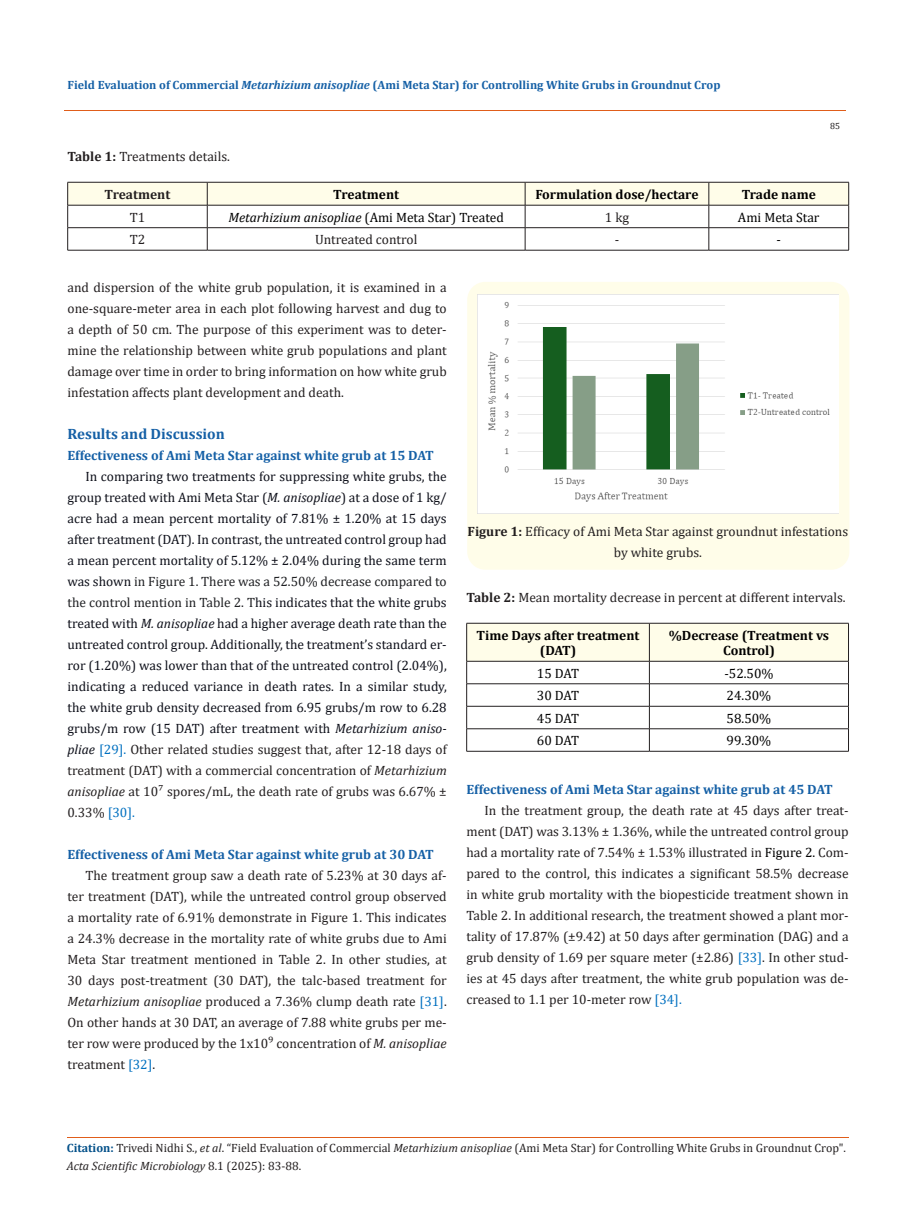
<style>
.page{position:relative;width:917px;height:1224px;background:#fff}
.page>*{position:absolute;margin:0;border:0;box-sizing:border-box;transform-origin:0 0}
.List_Paragraph{font:700 15px "Cambria";color:#1560a6}
.t1{font:13.5px/21px "Cambria";color:#231f20;text-align:justify}
.t2{font:13.5px/21px "Cambria";color:#0e101a;text-align:justify}
.List_Paragraph-2{font:700 13.5px "Cambria";color:#1560a6}
.Default{font:700 13.5px/15.5px "Cambria";color:#000;text-align:center}
.Default-2{font:13.5px "Cambria";color:#000}
.Default-3{font:italic 13.5px "Cambria";color:#000}
.t3{font:700 13.5px "Cambria";color:#231f20}
.t4{font:12px/18px "Cambria";color:#231f20}
.t5{font:700 12px "Cambria";color:#1560a6}
.t6{font:9px "Cambria";color:#231f20}
.s1{font-style:italic}
.s2{font-weight:700}
.s3{font-style:normal}
.s4{color:#202124}
.s5{color:#0070c0}
.s6{color:#231f20}
.s7{font-style:italic;color:#231f20}
.s8{color:#000}
.s9{color:#222}
.s10{font-weight:700;color:#035089}
</style>
<div class="page">
<hr style="left:64px;top:110px;width:782px;height:1px;background:#e05d1a">
<svg style="left:67px;top:182px;width:782px;height:68px"></svg>
<hr style="left:67px;top:250px;width:140px;height:1px;background:#231f20">
<hr style="left:207px;top:250px;width:318px;height:1px;background:#231f20">
<hr style="left:525px;top:250px;width:183px;height:1px;background:#231f20">
<hr style="left:708px;top:250px;width:140px;height:1px;background:#231f20">
<div style="left:467px;top:282px;width:382px;height:288px;background:#fffde9;border-radius:18px"></div>
<img style="left:478px;top:294px;width:361px;height:219px">
<svg style="left:466px;top:623px;width:383px;height:128px"></svg>
<hr style="left:466px;top:751px;width:183px;height:1px;background:#231f20">
<hr style="left:649px;top:751px;width:199px;height:1px;background:#231f20">
<hr style="left:67px;top:1138px;width:781px;height:1px;background:#e05d1a">
<p class="t5" style="left:67px;top:76px;width:654px">Field Evaluation of Commercial <span class="s1">Metarhizium anisopliae</span> (Ami Meta Star) for Controlling White Grubs in Groundnut Crop</p>
<p class="t6" style="left:830px;top:120px;width:11px">85</p>
<p class="t1" style="left:67px;top:146px;width:164px"><span class="s2">Table 1:</span> Treatments details.</p>
<p class="t3" style="left:105px;top:185px;width:67px">Treatment</p>
<p class="Default" style="left:333px;top:186px;width:67px">Treatment</p>
<p class="Default" style="left:535px;top:186px;width:164px">Formulation dose/hectare</p>
<p class="Default" style="left:741px;top:186px;width:76px">Trade name</p>
<p class="t1" style="left:130px;top:207px;width:17px">T1</p>
<p class="Default-3" style="left:228px;top:208px;width:277px">Metarhizium anisopliae <span class="s3">(Ami Meta Star) Treated</span></p>
<p class="t1" style="left:605px;top:207px;width:26px">1 kg</p>
<p class="Default-2" style="left:738px;top:209px;width:83px">Ami Meta Star</p>
<p class="t1" style="left:130px;top:229px;width:17px">T2</p>
<p class="t1" style="left:315px;top:229px;width:104px">Untreated control</p>
<p class="t1" style="left:614px;top:229px;width:6px">-</p>
<p class="Default-2" style="left:776px;top:232px;width:6px">-</p>
<p class="t1" style="left:67px;top:277px;width:381px">and dispersion of the white grub population, it is examined in a one-square-meter area in each plot following harvest and dug to a depth of 50 cm. The purpose of this experiment was to deter&shy;mine the relationship between white grub populations and plant damage over time in order to bring information on how white grub infestation affects plant development and death.</p>
<p class="List_Paragraph" style="left:67px;top:424px;width:159px">Results and Discussion</p>
<p class="List_Paragraph-2" style="left:67px;top:446px;width:368px">Effectiveness of Ami Meta Star against white grub at 15 DAT</p>
<p class="t2" style="left:67px;top:466px;width:381px;text-indent:18px">In comparing two treatments for suppressing white grubs, the group treated with Ami Meta Star (<span class="s1">M. anisopliae</span>) at a dose of 1 kg/ acre had a mean percent mortality of 7.81% ± 1.20% at 15 days after treatment (DAT). In contrast, the untreated control group had a mean percent mortality of 5.12% ± 2.04% during the same term was shown <span class="s4">in Figure 1. There was a 52.50% decrease compared to the control mention in Table 2. T</span>his indicates that the white grubs treated with <span class="s1">M. anisopliae</span> had a higher average death rate than the untreated control group. Additionally, the treatment’s standard er&shy;ror (1.20%) was lower than that of the untreated control (2.04%), indicating a reduced variance in death rates. In a similar study, the white grub density decreased from 6.95 grubs/m row to 6.28 grubs/m row (15 DAT) after treatment with <span class="s1">Metarhizium aniso&shy;pliae</span> <span class="s5">[29].</span> <span class="s6">Other related studies suggest that, after 12-18 days of treatment (DAT) with a commercial concentration of</span> <span class="s7">Metarhizium anisopliae</span> <span class="s6">at 10⁷ spores/mL, the death rate of grubs was 6.67% ± 0.33%</span> <span class="s5">[30].</span></p>
<p class="List_Paragraph-2" style="left:67px;top:845px;width:368px">Effectiveness of Ami Meta Star against white grub at 30 DAT</p>
<p class="t1" style="left:67px;top:865px;width:381px;text-indent:18px">The treatment group saw a death rate of 5.23% at 30 days af&shy;ter treatment (DAT), while the untreated control group observed a mortality rate of 6.91% demonstrate in Figure 1. This indicates a 24.3% decrease in the mortality rate of white grubs due to Ami Meta Star treatment mentioned in Table 2. In other studies, at 30 days post-treatment (30 DAT), the talc-based treatment for <span class="s1">Metarhizium anisopliae</span> produced a 7.36% clump death rate <span class="s5">[31]</span>.<br>On other hands at 30 DAT, an average of 7.88 white grubs per me&shy;ter row were produced by the 1x10⁹ concentration of <span class="s1">M. anisopliae </span>treatment <span class="s5">[32]</span>.</p>
<p class="t1" style="left:467px;top:521px;width:382px;text-align:center"><span class="s2">Figure 1:</span> Efficacy of Ami Meta Star against groundnut infestations by white grubs.</p>
<p class="t1" style="left:466px;top:587px;width:380px"><span class="s2">Table 2:</span> Mean mortality decrease in percent at different intervals.</p>
<p class="Default" style="left:476px;top:627px;width:164px">Time Days after treatment (DAT)</p>
<p class="Default" style="left:668px;top:627px;width:162px">%Decrease (Treatment vs<br>Control)</p>
<p class="Default-2" style="left:537px;top:665px;width:44px">15 DAT</p>
<p class="Default-2" style="left:724px;top:665px;width:51px">-52.50%</p>
<p class="Default-2" style="left:537px;top:688px;width:44px">30 DAT</p>
<p class="Default-2" style="left:726px;top:688px;width:46px">24.30%</p>
<p class="Default-2" style="left:537px;top:710px;width:44px">45 DAT</p>
<p class="Default-2" style="left:726px;top:710px;width:46px">58.50%</p>
<p class="Default-2" style="left:537px;top:733px;width:44px">60 DAT</p>
<p class="Default-2" style="left:726px;top:733px;width:46px">99.30%</p>
<p class="List_Paragraph-2" style="left:466px;top:779px;width:368px">Effectiveness of Ami Meta Star against white grub at 45 DAT</p>
<p class="t1" style="left:466px;top:799px;width:384px;text-indent:18px">In the treatment group, the death rate at 45 days after treat&shy;ment (DAT) was 3.13% ± 1.36%, while the untreated control group had a mortality rate of 7.54% ± 1.53% illustrated in <span class="s8">Figure 2.</span> Com&shy;pared to the control, this indicates a significant 58.5% decrease in white grub mortality with the biopesticide treatment shown in Table 2. In additional research, the treatment showed a plant mor&shy;tality of 17.87% (±9.42) at 50 days after germination (DAG) and a grub density of 1.69 per square meter (±2.86) <span class="s5">[33]</span>. <span class="s9">In other stud&shy;ies at 45 days after treatment,</span> the white grub population was de&shy;creased to 1.1 per 10-meter row <span class="s5">[34].</span></p>
<p class="t4" style="left:67px;top:1139px;width:780px"><span class="s10">Citation:</span> Trivedi Nidhi S., <span class="s1">et al</span>. “Field Evaluation of Commercial <span class="s1">Metarhizium anisopliae</span> (Ami Meta Star) for Controlling White Grubs in Groundnut Crop".<br><span class="s1">Acta Scientific Microbiology</span> 8.1 (2025): 83-88.</p>
</div>
